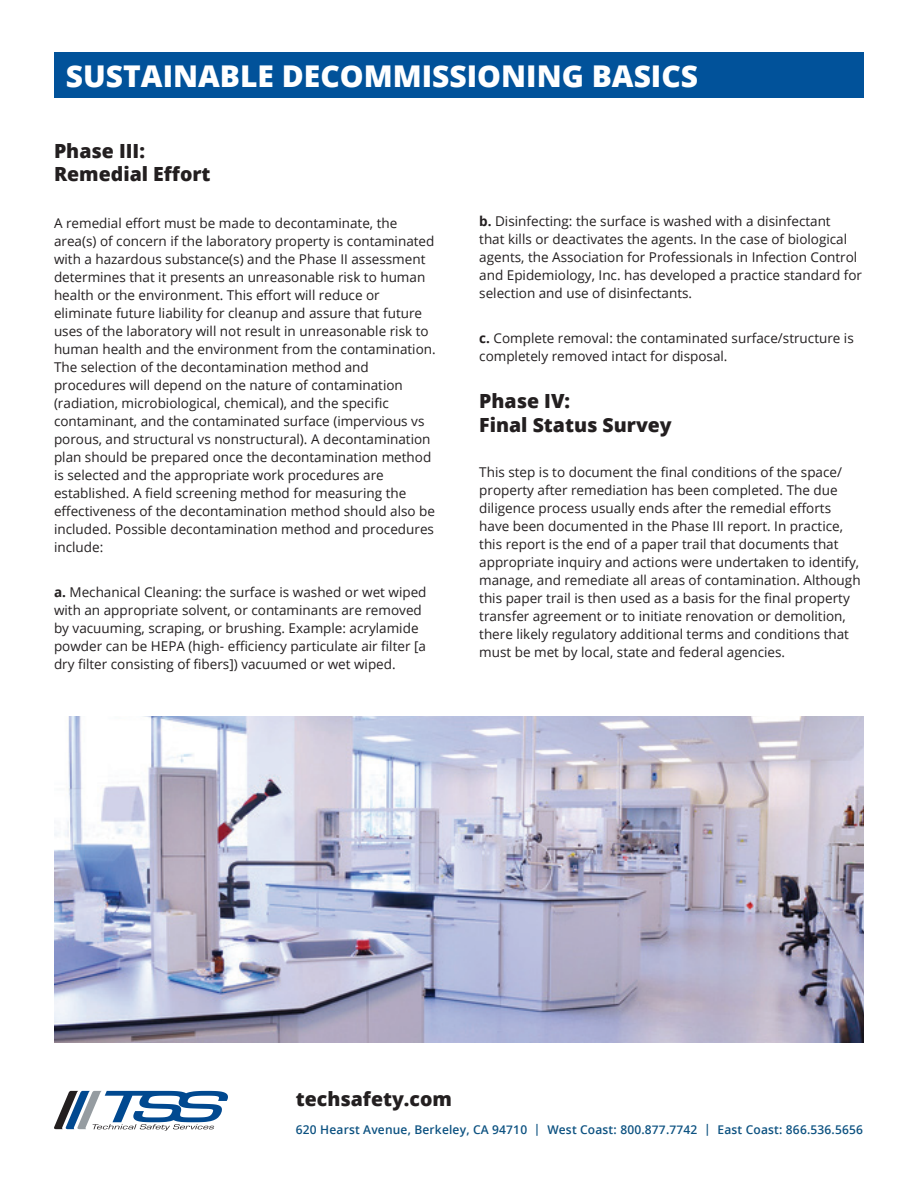
<style>
.page{position:relative;width:918px;height:1188px;background:#fff}
.page>*{position:absolute;margin:0;border:0;box-sizing:border-box;transform-origin:0 0}
.t1{font:800 30px "Open Sans";color:#fff}
.t2{font:800 19.5px/23.4px "Open Sans";color:#231f20}
.t3{font:13.5px/18px "Open Sans";color:#231f20}
.t4{font:600 12px "Open Sans";letter-spacing:.015em;color:#0d5281}
.s1{font-weight:700}
</style>
<div class="page">
<div style="left:54px;top:52px;width:810px;height:46px;background:#01529a"></div>
<svg style="left:54px;top:1091px;width:174px;height:40px"></svg>
<img style="left:54px;top:716px;width:809px;height:326px">
<h1 class="t1" style="left:66px;top:53px;width:634px">SUSTAINABLE DECOMMISSIONING BASICS</h1>
<h2 class="t2" style="left:54px;top:138px;width:158px">Phase III:<br>Remedial Effort</h2>
<p class="t3" style="left:54px;top:213px;width:383px">A remedial effort must be made to decontaminate, the area(s) of concern if the laboratory property is contaminated with a hazardous substance(s) and the Phase II assessment determines that it presents an unreasonable risk to human health or the environment. This effort will reduce or eliminate future liability for cleanup and assure that future uses of the laboratory will not result in unreasonable risk to human health and the environment from the contamination.<br>The selection of the decontamination method and procedures will depend on the nature of contamination (radiation, microbiological, chemical), and the specific contaminant, and the contaminated surface (impervious vs porous, and structural vs nonstructural). A decontamination plan should be prepared once the decontamination method is selected and the appropriate work procedures are established. A field screening method for measuring the effectiveness of the decontamination method should also be included. Possible decontamination method and procedures include:</p>
<p class="t3" style="left:54px;top:583px;width:374px"><span class="s1">a.</span> Mechanical Cleaning: the surface is washed or wet wiped with an appropriate solvent, or contaminants are removed by vacuuming, scraping, or brushing. Example: acrylamide powder can be HEPA (high- efficiency particulate air filter [a dry filter consisting of fibers]) vacuumed or wet wiped.</p>
<p class="t3" style="left:479px;top:212px;width:384px"><span class="s1">b.</span> Disinfecting: the surface is washed with a disinfectant<br>that kills or deactivates the agents. In the case of biological agents, the Association for Professionals in Infection Control and Epidemiology, Inc. has developed a practice standard for selection and use of disinfectants.</p>
<p class="t3" style="left:479px;top:329px;width:376px"><span class="s1">c.</span> Complete removal: the contaminated surface/structure is completely removed intact for disposal.</p>
<h2 class="t2" style="left:479px;top:388px;width:194px">Phase IV:<br>Final Status Survey</h2>
<p class="t3" style="left:479px;top:463px;width:383px">This step is to document the final conditions of the space/ property after remediation has been completed. The due diligence process usually ends after the remedial efforts have been documented in the Phase III report. In practice, this report is the end of a paper trail that documents that appropriate inquiry and actions were undertaken to identify, manage, and remediate all areas of contamination. Although this paper trail is then used as a basis for the final property transfer agreement or to initiate renovation or demolition, there likely regulatory additional terms and conditions that must be met by local, state and federal agencies.</p>
<h2 class="t2" style="left:296px;top:1086px;width:158px">techsafety.com</h2>
<p class="t4" style="left:296px;top:1125px;width:569px">620 Hearst Avenue, Berkeley, CA 94710 | West Coast: 800.877.7742 | East Coast: 866.536.5656</p>
</div>
